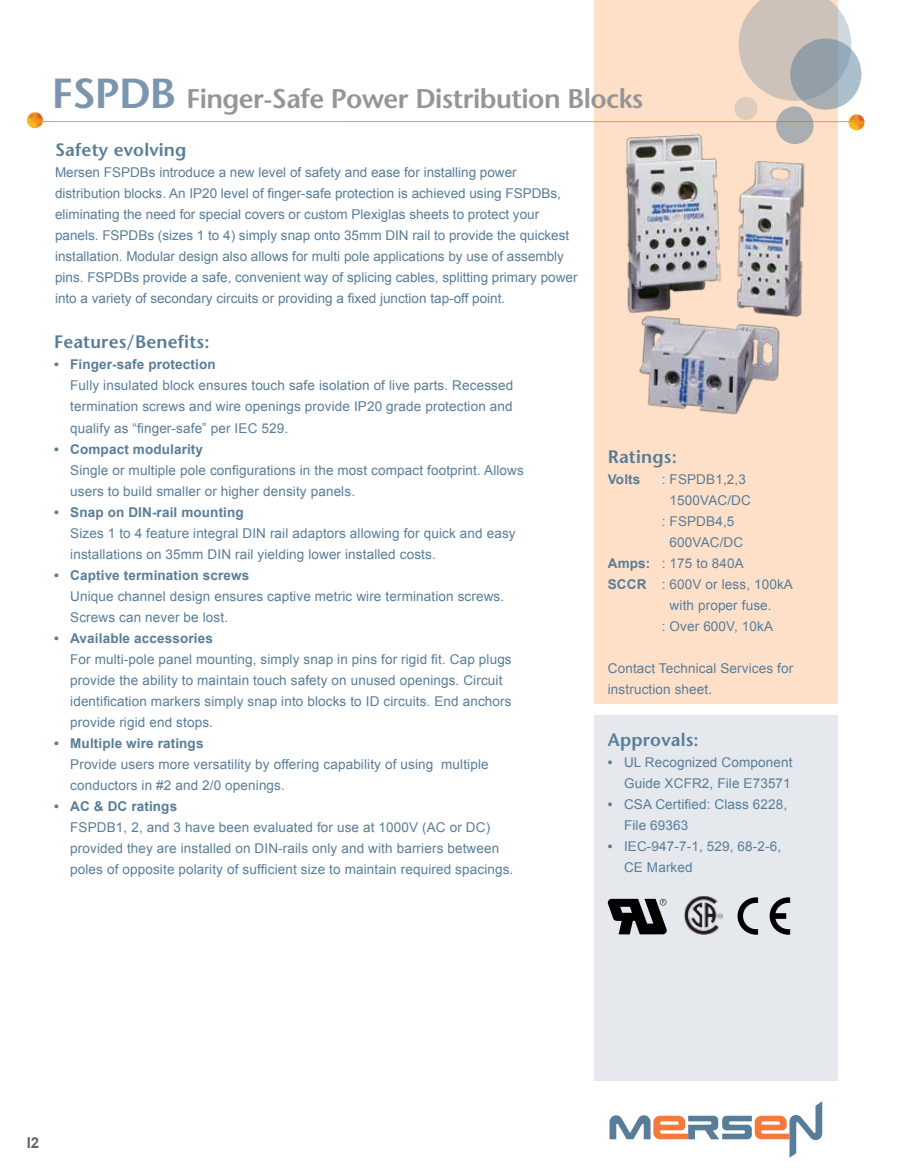
<style>
.page{position:relative;width:905px;height:1175px;background:#fff}
.page>*{position:absolute;margin:0;border:0;box-sizing:border-box;transform-origin:0 0}
.t1{font:600 27px "Stone Sans Std";letter-spacing:-.02em;color:#939598}
.t2{font:600 18px "Stone Sans Std";letter-spacing:.01em;color:#587d98}
.t3{font:700 15px "Arial";color:#636466}
.t4{font:13.5px/21px "Arial";letter-spacing:.01em;color:#587d98}
.t5{font:700 13.5px "Arial";letter-spacing:.01em;color:#587d98}
.s1{font-size:42px;color:#7a95ad}
.s2{font-weight:700}
</style>
<div class="page">
<div style="left:595px;top:0;width:243px;height:703px;background:#fee0c9"></div>
<div style="left:595px;top:714px;width:243px;height:366px;background:#e5e8ed"></div>
<svg style="left:848px;top:114px;width:16px;height:16px"></svg>
<hr style="left:35px;top:121px;width:818px;height:1px;background:#ee9321">
<svg style="left:27px;top:112px;width:16px;height:16px"></svg>
<svg style="left:738px;top:0;width:113px;height:101px"></svg>
<svg style="left:790px;top:38px;width:71px;height:72px;background:#9ba8b2"></svg>
<svg style="left:776px;top:106px;width:37px;height:38px"></svg>
<div style="left:734px;top:97px;width:23px;height:23px;background:#ddccbf;border-radius:50%"></div>
<svg style="left:609px;top:1101px;width:213px;height:56px"></svg>
<img style="left:580px;top:110px;width:267px;height:336px">
<svg style="left:608px;top:898px;width:58px;height:36px"></svg>
<img style="left:684px;top:896px;width:38px;height:38px">
<svg style="left:737px;top:897px;width:21px;height:37px"></svg>
<svg style="left:769px;top:897px;width:21px;height:37px"></svg>
<h1 class="t1" style="left:52px;top:83px;width:593px"><span class="s1">FSPDB</span> Finger-Safe Power Distribution Blocks</h1>
<h2 class="t2" style="left:55px;top:139px;width:133px">Safety evolving</h2>
<p class="t4" style="left:55px;top:162px;width:524px">Mersen FSPDBs introduce a new level of safety and ease for installing power distribution blocks. An IP20 level of finger-safe protection is achieved using FSPDBs, eliminating the need for special covers or custom Plexiglas sheets to protect your panels. FSPDBs (sizes 1 to 4) simply snap onto 35mm DIN rail to provide the quickest installation. Modular design also allows for multi pole applications by use of assembly pins. FSPDBs provide a safe, convenient way of splicing cables, splitting primary power into a variety of secondary circuits or providing a fixed junction tap-off point.</p>
<h2 class="t2" style="left:54px;top:331px;width:157px">Features/Benefits:</h2>
<p class="t5" style="left:54px;top:356px;width:163px">• Finger-safe protection</p>
<p class="t4" style="left:70px;top:375px;width:444px;text-align:justify">Fully insulated block ensures touch safe isolation of live parts. Recessed termination screws and wire openings provide IP20 grade protection and qualify as “finger-safe” per IEC 529.</p>
<p class="t5" style="left:54px;top:440px;width:151px">• Compact modularity</p>
<p class="t4" style="left:70px;top:459px;width:455px">Single or multiple pole configurations in the most compact footprint. Allows users to build smaller or higher density panels.</p>
<p class="t5" style="left:54px;top:503px;width:191px">• Snap on DIN-rail mounting</p>
<p class="t4" style="left:70px;top:522px;width:447px">Sizes 1 to 4 feature integral DIN rail adaptors allowing for quick and easy installations on 35mm DIN rail yielding lower installed costs.</p>
<p class="t5" style="left:54px;top:566px;width:197px">• Captive termination screws</p>
<p class="t4" style="left:70px;top:585px;width:435px">Unique channel design ensures captive metric wire termination screws.<br>Screws can never be lost.</p>
<p class="t5" style="left:54px;top:629px;width:160px">• Available accessories</p>
<p class="t4" style="left:70px;top:648px;width:443px">For multi-pole panel mounting, simply snap in pins for rigid fit. Cap plugs provide the ability to maintain touch safety on unused openings. Circuit identification markers simply snap into blocks to ID circuits. End anchors provide rigid end stops.</p>
<p class="t5" style="left:54px;top:734px;width:151px">• Multiple wire ratings</p>
<p class="t4" style="left:70px;top:753px;width:420px">Provide users more versatility by offering capability of using multiple conductors in #2 and 2/0 openings.</p>
<p class="t5" style="left:54px;top:797px;width:125px">• AC &amp; DC ratings</p>
<p class="t4" style="left:70px;top:816px;width:444px">FSPDB1, 2, and 3 have been evaluated for use at 1000V (AC or DC) provided they are installed on DIN-rails only and with barriers between poles of opposite polarity of sufficient size to maintain required spacings.</p>
<h2 class="t2" style="left:608px;top:445px;width:70px">Ratings:</h2>
<p class="t5" style="left:608px;top:470px;width:34px">Volts</p>
<p class="t4" style="left:662px;top:468px;width:86px">: FSPDB1,2,3</p>
<p class="t4" style="left:669px;top:489px;width:83px">1500VAC/DC</p>
<p class="t4" style="left:662px;top:510px;width:74px">: FSPDB4,5</p>
<p class="t4" style="left:669px;top:531px;width:75px">600VAC/DC</p>
<p class="t4" style="left:608px;top:552px;width:137px"><span class="s2">Amps:</span> : 175 to 840A</p>
<p class="t4" style="left:608px;top:573px;width:187px"><span class="s2">SCCR</span> : 600V or less, 100kA</p>
<p class="t4" style="left:669px;top:594px;width:103px">with proper fuse.</p>
<p class="t4" style="left:662px;top:615px;width:113px">: Over 600V, 10kA</p>
<p class="t4" style="left:608px;top:657px;width:187px">Contact Technical Services for instruction sheet.</p>
<h2 class="t2" style="left:608px;top:729px;width:92px">Approvals:</h2>
<p class="t4" style="left:608px;top:752px;width:186px;text-align:right"><span class="s2">•</span> UL Recognized Component<br>Guide XCFR2, File E73571</p>
<p class="t4" style="left:624px;top:794px;width:165px;text-indent:-16px"><span class="s2">•</span> CSA Certified: Class 6228,<br>File 69363</p>
<p class="t4" style="left:624px;top:836px;width:159px;text-indent:-16px"><span class="s2">•</span> IEC-947-7-1, 529, 68-2-6,<br>CE Marked</p>
<p class="t3" style="left:27px;top:1132px;width:14px">I2</p>
</div>
